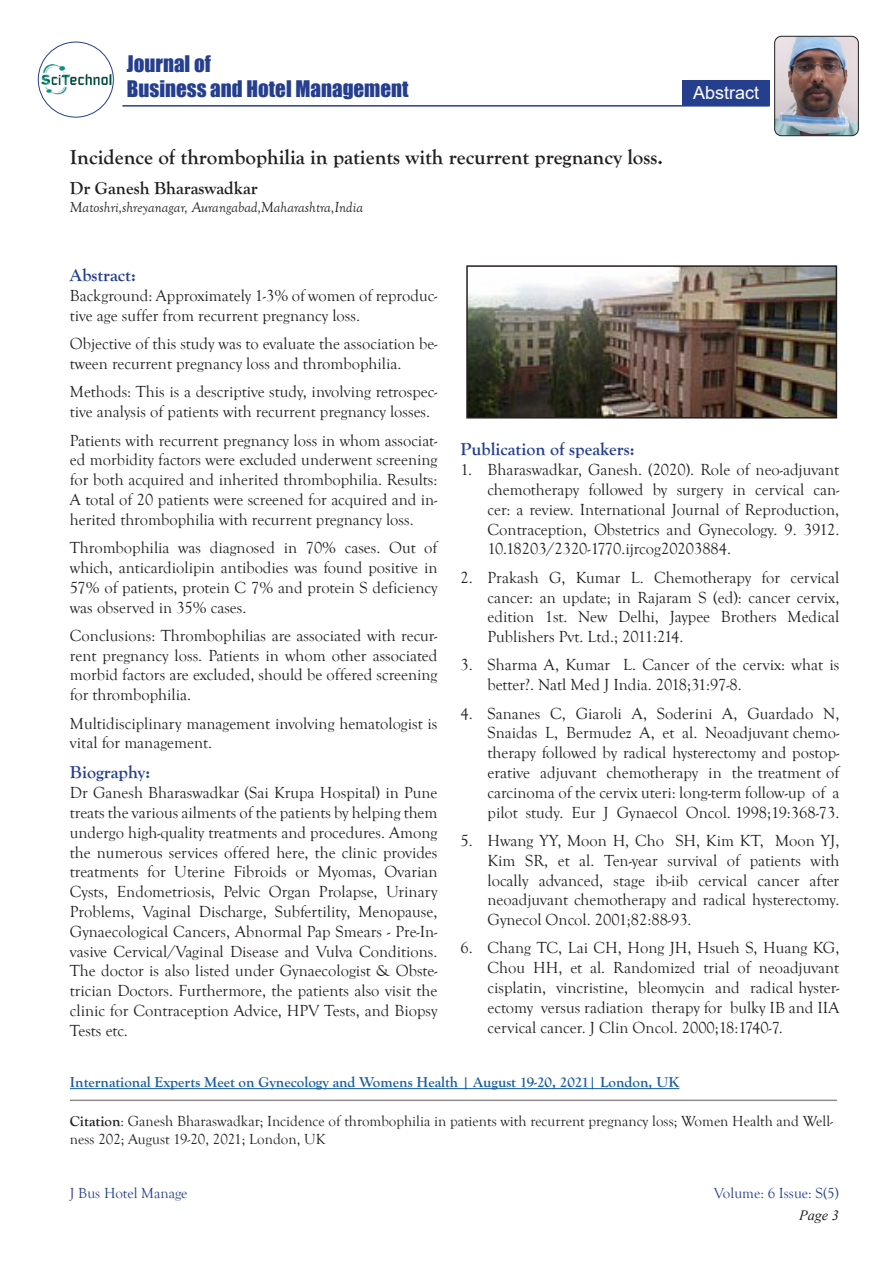
<style>
.page{position:relative;width:893px;height:1263px;background:#fff}
.page>*{position:absolute;margin:0;border:0;box-sizing:border-box;transform-origin:0 0}
.t1{font:700 21px "Goudy Old Style T";color:#231f20}
.t2{font:21px/25.2px "Impact";color:#253f8e}
.t3{font:700 18px "Goudy Old Style T";color:#253f8e}
.t4{font:700 18px "Goudy Old Style T";color:#231f20}
.t5{font:18px "Arial";color:#fff}
.t6{font:16.5px/19.8px "Goudy Old Style T";color:#231f20;text-align:justify}
.t7{font:15px/18px "Goudy Old Style T";color:#231f20}
.t8{font:700 15px "Goudy Old Style T";color:#175d9e}
.t9{font:italic 15px "Goudy Old Style T";color:#231f20}
.t10{font:15px "Goudy Old Style T";color:#253f8e}
.t11{font:italic 14.25px "Times New Roman";color:#231f20}
.s1{font-weight:700}
</style>
<div class="page">
<img style="left:38px;top:64px;width:75px;height:32px">
<div style="left:38px;top:42px;width:76px;height:76px;border:1px solid #253f8e;border-radius:50%"></div>
<div style="left:682px;top:80px;width:88px;height:25px;background:#253f8e"></div>
<hr style="left:122px;top:105px;width:647px;height:2px;background:#253f8e">
<img style="left:775px;top:36px;width:83px;height:100px">
<div style="left:774px;top:36px;width:85px;height:100px;border:1px solid #231f20;border-radius:7px"></div>
<hr style="left:70px;top:1099px;width:767px;height:2px;background:#231f20">
<img style="left:469px;top:268px;width:365px;height:147px">
<div style="left:466px;top:265px;width:371px;height:153px;border:2px solid #231f20"></div>
<hr style="left:70px;top:1088px;width:609px;height:1px;background:#175d9e">
<p class="t2" style="left:127px;top:51px;width:283px">Journal of<br>Business and Hotel Management</p>
<p class="t1" style="left:70px;top:146px;width:595px">Incidence of thrombophilia in patients with recurrent pregnancy loss.</p>
<p class="t4" style="left:70px;top:178px;width:189px">Dr Ganesh Bharaswadkar</p>
<p class="t9" style="left:70px;top:199px;width:295px">Matoshri,shreyanagar, Aurangabad,Maharashtra,India</p>
<p class="t5" style="left:693px;top:80px;width:68px">Abstract</p>
<p class="t3" style="left:70px;top:265px;width:68px">Abstract:</p>
<p class="t6" style="left:70px;top:286px;width:369px">Background: Approximately 1-3% of women of reproduc&shy;tive age suffer from recurrent pregnancy loss.</p>
<p class="t6" style="left:70px;top:334px;width:369px">Objective of this study was to evaluate the association be&shy;tween recurrent pregnancy loss and thrombophilia.</p>
<p class="t6" style="left:70px;top:382px;width:369px">Methods: This is a descriptive study, involving retrospec&shy;tive analysis of patients with recurrent pregnancy losses.</p>
<p class="t6" style="left:70px;top:431px;width:369px">Patients with recurrent pregnancy loss in whom associat&shy;ed morbidity factors were excluded underwent screening for both acquired and inherited thrombophilia. Results:<br>A total of 20 patients were screened for acquired and in&shy;herited thrombophilia with recurrent pregnancy loss.</p>
<p class="t6" style="left:70px;top:538px;width:369px">Thrombophilia was diagnosed in 70% cases. Out of which, anticardiolipin antibodies was found positive in 57% of patients, protein C 7% and protein S deficiency was observed in 35% cases.</p>
<p class="t6" style="left:70px;top:626px;width:369px">Conclusions: Thrombophilias are associated with recur&shy;rent pregnancy loss. Patients in whom other associated morbid factors are excluded, should be offered screening for thrombophilia.</p>
<p class="t6" style="left:70px;top:713px;width:369px">Multidisciplinary management involving hematologist is vital for management.</p>
<p class="t3" style="left:70px;top:762px;width:82px">Biography:</p>
<p class="t6" style="left:70px;top:783px;width:369px">Dr Ganesh Bharaswadkar (Sai Krupa Hospital) in Pune treats the various ailments of the patients by helping them undergo high-quality treatments and procedures. Among the numerous services offered here, the clinic provides treatments for Uterine Fibroids or Myomas, Ovarian Cysts, Endometriosis, Pelvic Organ Prolapse, Urinary Problems, Vaginal Discharge, Subfertility, Menopause, Gynaecological Cancers, Abnormal Pap Smears - Pre-In&shy;vasive Cervical/Vaginal Disease and Vulva Conditions.<br>The doctor is also listed under Gynaecologist &amp; Obste&shy;trician Doctors. Furthermore, the patients also visit the clinic for Contraception Advice, HPV Tests, and Biopsy Tests etc.</p>
<p class="t3" style="left:461px;top:439px;width:176px">Publication of speakers:</p>
<p class="t6" style="left:488px;top:460px;width:353px;text-indent:-27px">1. Bharaswadkar, Ganesh. (2020). Role of neo-adjuvant chemotherapy followed by surgery in cervical can&shy;cer: a review. International Journal of Reproduction, Contraception, Obstetrics and Gynecology. 9. 3912.<br>10.18203/2320-1770.ijrcog20203884.</p>
<p class="t6" style="left:488px;top:568px;width:353px;text-indent:-27px">2. Prakash G, Kumar L. Chemotherapy for cervical cancer: an update; in Rajaram S (ed): cancer cervix, edition 1st. New Delhi, Jaypee Brothers Medical Publishers Pvt. Ltd.; 2011:214.</p>
<p class="t6" style="left:488px;top:655px;width:353px;text-indent:-27px">3. Sharma A, Kumar L. Cancer of the cervix: what is better?. Natl Med J India. 2018;31:97-8.</p>
<p class="t6" style="left:488px;top:704px;width:353px;text-indent:-27px">4. Sananes C, Giaroli A, Soderini A, Guardado N, Snaidas L, Bermudez A, et al. Neoadjuvant chemo&shy;therapy followed by radical hysterectomy and postop&shy;erative adjuvant chemotherapy in the treatment of carcinoma of the cervix uteri: long-term follow-up of a pilot study. Eur J Gynaecol Oncol. 1998;19:368-73.</p>
<p class="t6" style="left:488px;top:831px;width:353px;text-indent:-27px">5. Hwang YY, Moon H, Cho SH, Kim KT, Moon YJ, Kim SR, et al. Ten-year survival of patients with locally advanced, stage ib-iib cervical cancer after neoadjuvant chemotherapy and radical hysterectomy.<br>Gynecol Oncol. 2001;82:88-93.</p>
<p class="t6" style="left:488px;top:938px;width:353px;text-indent:-27px">6. Chang TC, Lai CH, Hong JH, Hsueh S, Huang KG, Chou HH, et al. Randomized trial of neoadjuvant cisplatin, vincristine, bleomycin and radical hyster&shy;ectomy versus radiation therapy for bulky IB and IIA cervical cancer. J Clin Oncol. 2000;18:1740-7.</p>
<p class="t8" style="left:70px;top:1074px;width:611px">International Experts Meet on Gynecology and Womens Health | August 19-20, 2021| London, UK</p>
<p class="t7" style="left:70px;top:1112px;width:765px"><span class="s1">Citation</span>: Ganesh Bharaswadkar; Incidence of thrombophilia in patients with recurrent pregnancy loss; Women Health and Well&shy;ness 202; August 19-20, 2021; London, UK</p>
<p class="t10" style="left:70px;top:1185px;width:119px">J Bus Hotel Manage</p>
<p class="t10" style="left:714px;top:1185px;width:127px">Volume: 6 Issue: S(5)</p>
<p class="t11" style="left:799px;top:1206px;width:41px">Page 3</p>
</div>
